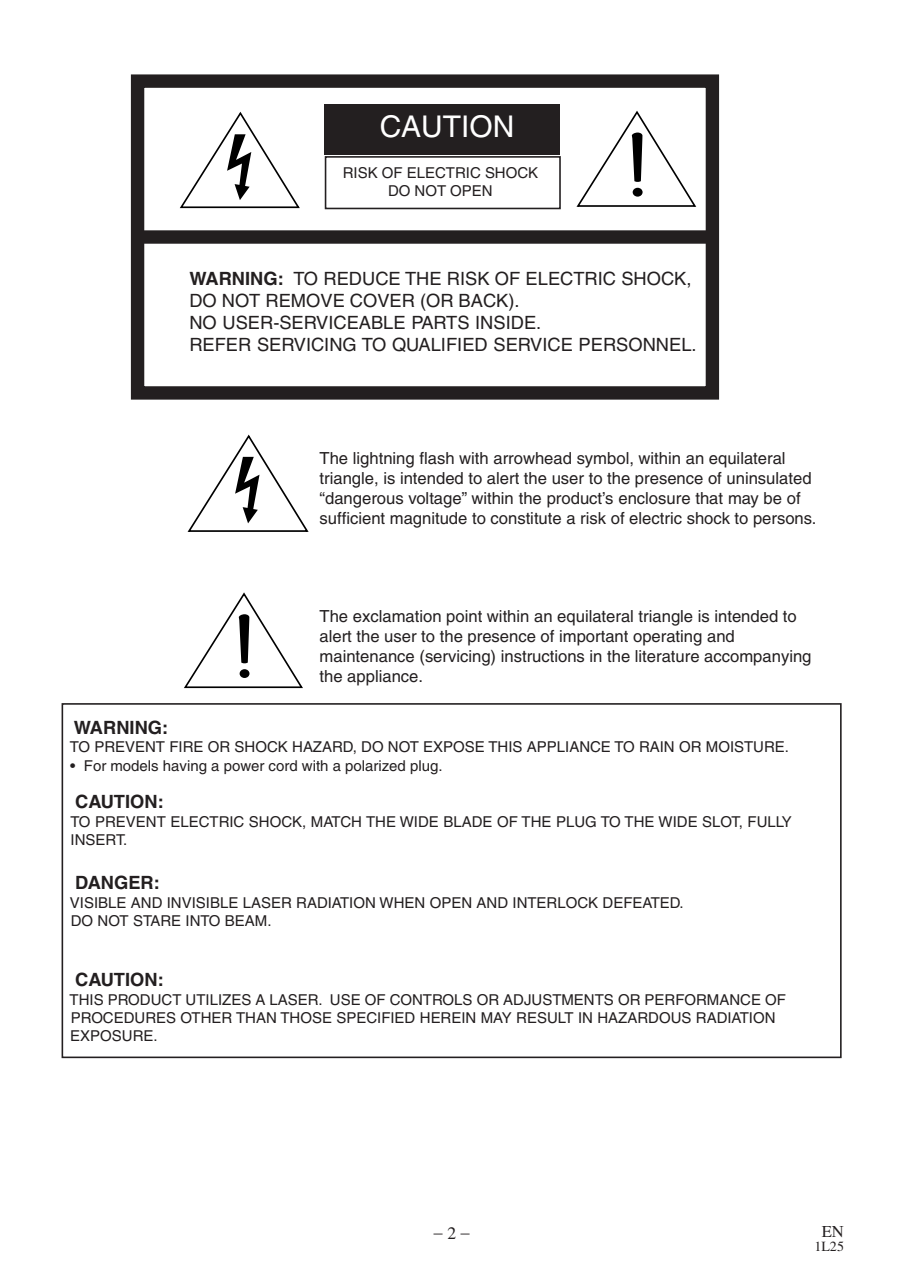
<style>
.page{position:relative;width:902px;height:1274px;background:#fff}
.page>*{position:absolute;margin:0;border:0;box-sizing:border-box;transform-origin:0 0}
.t1{font:29.93px "Helvetica";color:#fff}
.t2{font:18.2px/21.9px "Helvetica";color:#231f20}
.t3{font:700 18.2px "Helvetica";color:#231f20}
.t4{font:17.5px "Times";color:#231f20}
.t5{font:16.62px/19.9px "Helvetica";color:#231f20}
.t6{font:16.62px "Times";color:#231f20}
.t7{font:15.05px/18.4px "Helvetica";color:#231f20}
.t8{font:14px "Times";color:#231f20}
.s1{font-weight:700}
</style>
<div class="page">
<div style="left:131px;top:74px;width:587px;height:326px;background:#fff;border:13px solid #231f20"></div>
<div style="left:324px;top:104px;width:236px;height:51px;background:#231f20"></div>
<svg style="left:184px;top:592px;width:119px;height:97px"></svg>
<svg style="left:187px;top:434px;width:122px;height:98px"></svg>
<div style="left:62px;top:703px;width:779px;height:355px;border:2px solid #231f20"></div>
<div style="left:135px;top:230px;width:583px;height:14px;background:#231f20"></div>
<div style="left:324px;top:156px;width:236px;height:53px;border:2px solid #231f20"></div>
<svg style="left:576px;top:110px;width:121px;height:97px"></svg>
<svg style="left:180px;top:111px;width:120px;height:98px"></svg>
<h1 class="t1" style="left:379px;top:116px;width:136px">CAUTION</h1>
<p class="t7" style="left:342px;top:165px;width:197px;text-align:center">RISK OF ELECTRIC SHOCK<br>DO NOT OPEN</p>
<p class="t2" style="left:189px;top:270px;width:508px"><span class="s1">WARNING:</span> TO REDUCE THE RISK OF ELECTRIC SHOCK, DO NOT REMOVE COVER (OR BACK).<br>NO USER-SERVICEABLE PARTS INSIDE.<br>REFER SERVICING TO QUALIFIED SERVICE PERSONNEL.</p>
<p class="t5" style="left:319px;top:450px;width:498px">The lightning flash with arrowhead symbol, within an equilateral triangle, is intended to alert the user to the presence of uninsulated “dangerous voltage” within the product’s enclosure that may be of sufficient magnitude to constitute a risk of electric shock to persons.</p>
<p class="t5" style="left:319px;top:608px;width:493px">The exclamation point within an equilateral triangle is intended to alert the user to the presence of important operating and maintenance (servicing) instructions in the literature accompanying the appliance.</p>
<p class="t3" style="left:74px;top:720px;width:96px">WARNING:</p>
<p class="t7" style="left:70px;top:739px;width:720px">TO PREVENT FIRE OR SHOCK HAZARD, DO NOT EXPOSE THIS APPLIANCE TO RAIN OR MOISTURE.</p>
<p class="t7" style="left:70px;top:758px;width:373px">• For models having a power cord with a polarized plug.</p>
<p class="t3" style="left:75px;top:795px;width:90px">CAUTION:</p>
<p class="t7" style="left:70px;top:814px;width:722px">TO PREVENT ELECTRIC SHOCK, MATCH THE WIDE BLADE OF THE PLUG TO THE WIDE SLOT, FULLY<br>INSERT.</p>
<p class="t3" style="left:75px;top:876px;width:86px">DANGER:</p>
<p class="t7" style="left:70px;top:895px;width:615px">VISIBLE AND INVISIBLE LASER RADIATION WHEN OPEN AND INTERLOCK DEFEATED.<br>DO NOT STARE INTO BEAM.</p>
<p class="t3" style="left:75px;top:973px;width:90px">CAUTION:</p>
<p class="t7" style="left:70px;top:992px;width:717px">THIS PRODUCT UTILIZES A LASER. USE OF CONTROLS OR ADJUSTMENTS OR PERFORMANCE OF<br>PROCEDURES OTHER THAN THOSE SPECIFIED HEREIN MAY RESULT IN HAZARDOUS RADIATION<br>EXPOSURE.</p>
<p class="t4" style="left:433px;top:1226px;width:37px">–2–</p>
<p class="t6" style="left:821px;top:1225px;width:24px">EN</p>
<p class="t8" style="left:814px;top:1241px;width:31px">1L25</p>
</div>
